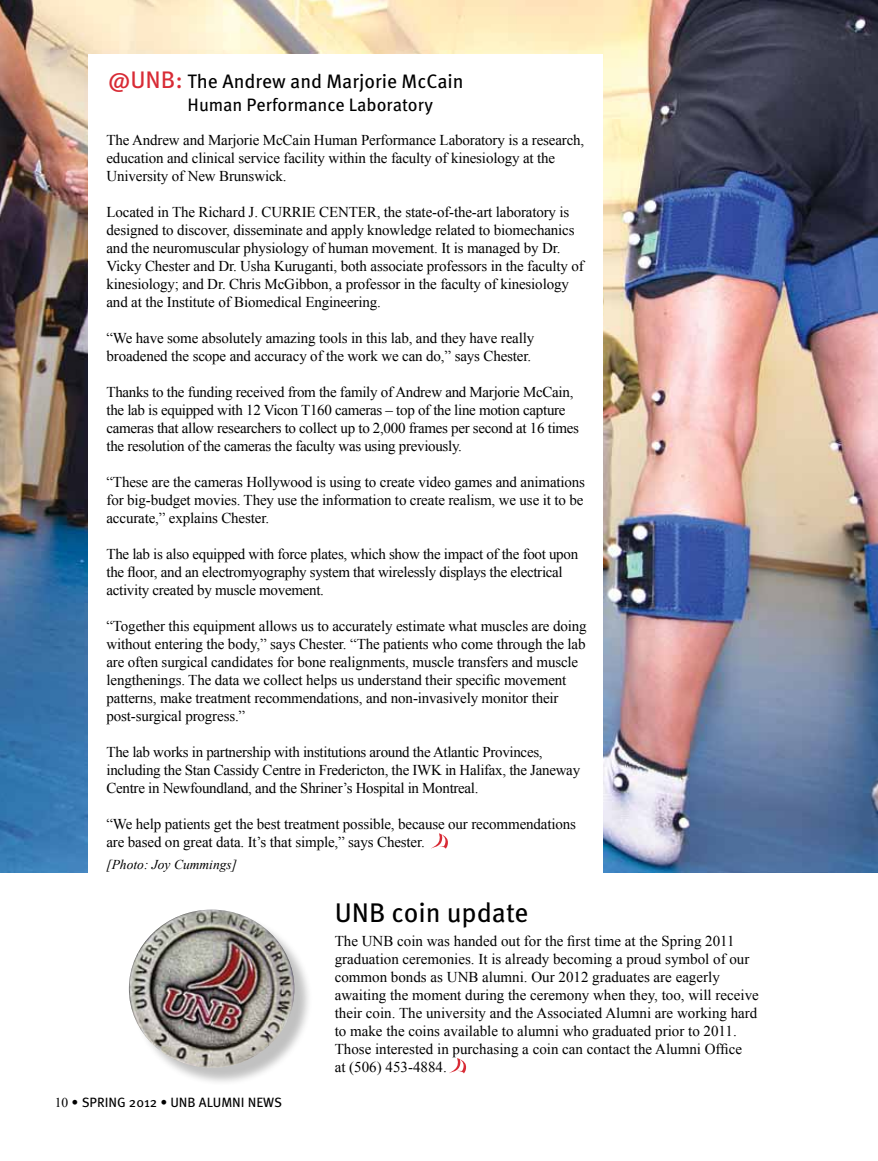
<style>
.page{position:relative;width:878px;height:1161px;background:#fff}
.page>*{position:absolute;margin:0;border:0;box-sizing:border-box;transform-origin:0 0}
.t1{font:27px "Meta OT";color:#000}
.t2{font:19.5px "Meta OT";color:#000}
.t3{font:18px "Meta OT";color:#000}
.t4{font:15px/18px "Times New Roman";letter-spacing:-.01em;color:#000}
.t5{font:13.5px "Meta OT";color:#000}
.t6{font:italic 13.5px "Times New Roman";color:#000}
.s1{font-size:24px;color:#d82b35}
.s2{font-family:"Times New Roman"}
</style>
<div class="page">
<img style="left:0;top:0;width:878px;height:872px">
<div style="left:88px;top:54px;width:515px;height:825px;background:#fff"></div>
<div style="left:131px;top:912px;width:182px;height:174px;background:#000;opacity:.25"></div>
<img style="left:129px;top:910px;width:165px;height:158px">
<svg style="left:431px;top:833px;width:17px;height:16px"></svg>
<svg style="left:449px;top:1058px;width:18px;height:15px"></svg>
<h2 class="t2" style="left:108px;top:69px;width:357px"><span class="s1">@UNB:</span> The Andrew and Marjorie McCain</h2>
<p class="t3" style="left:188px;top:94px;width:247px">Human Performance Laboratory</p>
<p class="t4" style="left:106px;top:131px;width:479px">The Andrew and Marjorie McCain Human Performance Laboratory is a research, education and clinical service facility within the faculty of kinesiology at the<br>University of New Brunswick.</p>
<p class="t4" style="left:106px;top:203px;width:479px">Located in The Richard J. CURRIE CENTER, the state-of-the-art laboratory is designed to discover, disseminate and apply knowledge related to biomechanics and the neuromuscular physiology of human movement. It is managed by Dr.<br>Vicky Chester and Dr. Usha Kuruganti, both associate professors in the faculty of kinesiology; and Dr. Chris McGibbon, a professor in the faculty of kinesiology and at the Institute of Biomedical Engineering.</p>
<p class="t4" style="left:106px;top:329px;width:429px">“We have some absolutely amazing tools in this lab, and they have really broadened the scope and accuracy of the work we can do,” says Chester.</p>
<p class="t4" style="left:106px;top:383px;width:474px">Thanks to the funding received from the family of Andrew and Marjorie McCain, the lab is equipped with 12 Vicon T160 cameras – top of the line motion capture cameras that allow researchers to collect up to 2,000 frames per second at 16 times the resolution of the cameras the faculty was using previously.</p>
<p class="t4" style="left:106px;top:473px;width:480px;text-align:justify">“These are the cameras Hollywood is using to create video games and animations for big-budget movies. They use the information to create realism, we use it to be accurate,” explains Chester.</p>
<p class="t4" style="left:106px;top:545px;width:473px">The lab is also equipped with force plates, which show the impact of the foot upon the floor, and an electromyography system that wirelessly displays the electrical activity created by muscle movement.</p>
<p class="t4" style="left:106px;top:617px;width:481px">“Together this equipment allows us to accurately estimate what muscles are doing without entering the body,” says Chester. “The patients who come through the lab are often surgical candidates for bone realignments, muscle transfers and muscle lengthenings. The data we collect helps us understand their specific movement patterns, make treatment recommendations, and non-invasively monitor their post-surgical progress.”</p>
<p class="t4" style="left:106px;top:743px;width:475px">The lab works in partnership with institutions around the Atlantic Provinces, including the Stan Cassidy Centre in Fredericton, the IWK in Halifax, the Janeway<br>Centre in Newfoundland, and the Shriner’s Hospital in Montreal.</p>
<p class="t4" style="left:106px;top:815px;width:471px">“We help patients get the best treatment possible, because our recommendations are based on great data. It’s that simple,” says Chester.</p>
<p class="t6" style="left:106px;top:855px;width:132px">[Photo: Joy Cummings]</p>
<p class="t5" style="left:55px;top:1094px;width:229px"><span class="s2">10</span> • SPRING 2012 • UNB ALUMNI NEWS</p>
<h1 class="t1" style="left:334px;top:896px;width:195px">UNB coin update</h1>
<p class="t4" style="left:334px;top:931px;width:425px">The UNB coin was handed out for the first time at the Spring 2011 graduation ceremonies. It is already becoming a proud symbol of our common bonds as UNB alumni. Our 2012 graduates are eagerly awaiting the moment during the ceremony when they, too, will receive their coin. The university and the Associated Alumni are working hard to make the coins available to alumni who graduated prior to 2011.<br>Those interested in purchasing a coin can contact the Alumni Office<br>at (506) 453-4884.</p>
</div>
